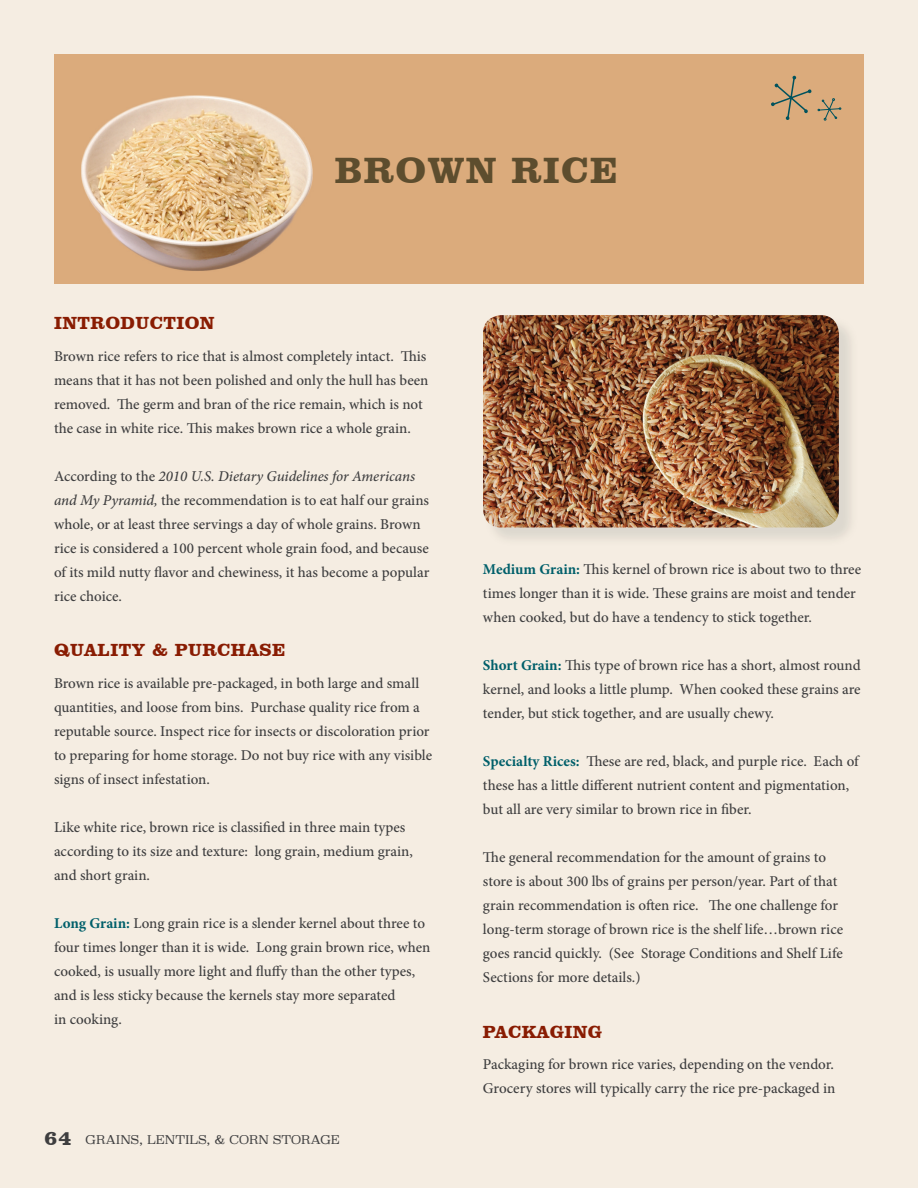
<style>
.page{position:relative;width:918px;height:1188px;background:#f5ede2}
.page>*{position:absolute;margin:0;border:0;box-sizing:border-box;transform-origin:0 0}
.t1{font:700 37.5px "Clarendon BT";letter-spacing:.04em;color:#5d4d2e}
.t2{font:700 18px "Clarendon BT";letter-spacing:.025em;color:#891c02}
.t3{font:500 15px/24px "Minion Pro";color:#3e3e3f}
.t4{font:12px "Superclarendon Lt";color:#3e3e3f}
.s1{font-style:italic}
.s2{font-weight:700;color:#005f6a}
.s3{font-family:"Clarendon BT";font-weight:700;font-size:21px}
</style>
<div class="page">
<img style="left:483px;top:315px;width:356px;height:213px">
<div style="left:54px;top:54px;width:810px;height:229px;background:#dbab7c"></div>
<img style="left:81px;top:95px;width:232px;height:176px">
<svg style="left:771px;top:76px;width:71px;height:45px"></svg>
<h1 class="t1" style="left:335px;top:147px;width:285px">BROWN RICE</h1>
<p class="t2" style="left:54px;top:312px;width:162px">INTRODUCTION</p>
<p class="t3" style="left:54px;top:344px;width:376px">Brown rice refers to rice that is almost completely intact. This means that it has not been polished and only the hull has been removed. The germ and bran of the rice remain, which is not the case in white rice. This makes brown rice a whole grain.</p>
<p class="t3" style="left:54px;top:464px;width:377px">According to the <span class="s1">2010 U.S. Dietary Guidelines for Americans and My Pyramid,</span> the recommendation is to eat half our grains whole, or at least three servings a day of whole grains. Brown rice is considered a 100 percent whole grain food, and because of its mild nutty flavor and chewiness, it has become a popular rice choice.</p>
<p class="t2" style="left:54px;top:639px;width:233px">QUALITY &amp; PURCHASE</p>
<p class="t3" style="left:54px;top:671px;width:380px">Brown rice is available pre-packaged, in both large and small quantities, and loose from bins. Purchase quality rice from a reputable source. Inspect rice for insects or discoloration prior to preparing for home storage. Do not buy rice with any visible signs of insect infestation.</p>
<p class="t3" style="left:54px;top:815px;width:360px">Like white rice, brown rice is classified in three main types according to its size and texture: long grain, medium grain, and short grain.</p>
<p class="t3" style="left:54px;top:911px;width:378px"><span class="s2">Long Grain:</span> Long grain rice is a slender kernel about three to four times longer than it is wide. Long grain brown rice, when cooked, is usually more light and fluffy than the other types, and is less sticky because the kernels stay more separated<br>in cooking.</p>
<p class="t4" style="left:44px;top:1132px;width:297px"><span class="s3">64</span> GRAINS, LENTILS, &amp; CORN STORAGE</p>
<p class="t3" style="left:483px;top:557px;width:380px"><span class="s2">Medium Grain:</span> This kernel of brown rice is about two to three times longer than it is wide. These grains are moist and tender when cooked, but do have a tendency to stick together.</p>
<p class="t3" style="left:483px;top:653px;width:379px;text-align:justify"><span class="s2">Short Grain:</span> This type of brown rice has a short, almost round kernel, and looks a little plump. When cooked these grains are tender, but stick together, and are usually chewy.</p>
<p class="t3" style="left:483px;top:749px;width:377px"><span class="s2">Specialty Rices:</span> These are red, black, and purple rice. Each of these has a little different nutrient content and pigmentation, but all are very similar to brown rice in fiber.</p>
<p class="t3" style="left:483px;top:845px;width:362px">The general recommendation for the amount of grains to store is about 300 lbs of grains per person/year. Part of that grain recommendation is often rice. The one challenge for long-term storage of brown rice is the shelf life…brown rice goes rancid quickly. (See Storage Conditions and Shelf Life Sections for more details.)</p>
<p class="t2" style="left:483px;top:1020px;width:121px">PACKAGING</p>
<p class="t3" style="left:483px;top:1052px;width:354px">Packaging for brown rice varies, depending on the vendor.<br>Grocery stores will typically carry the rice pre-packaged in</p>
</div>
